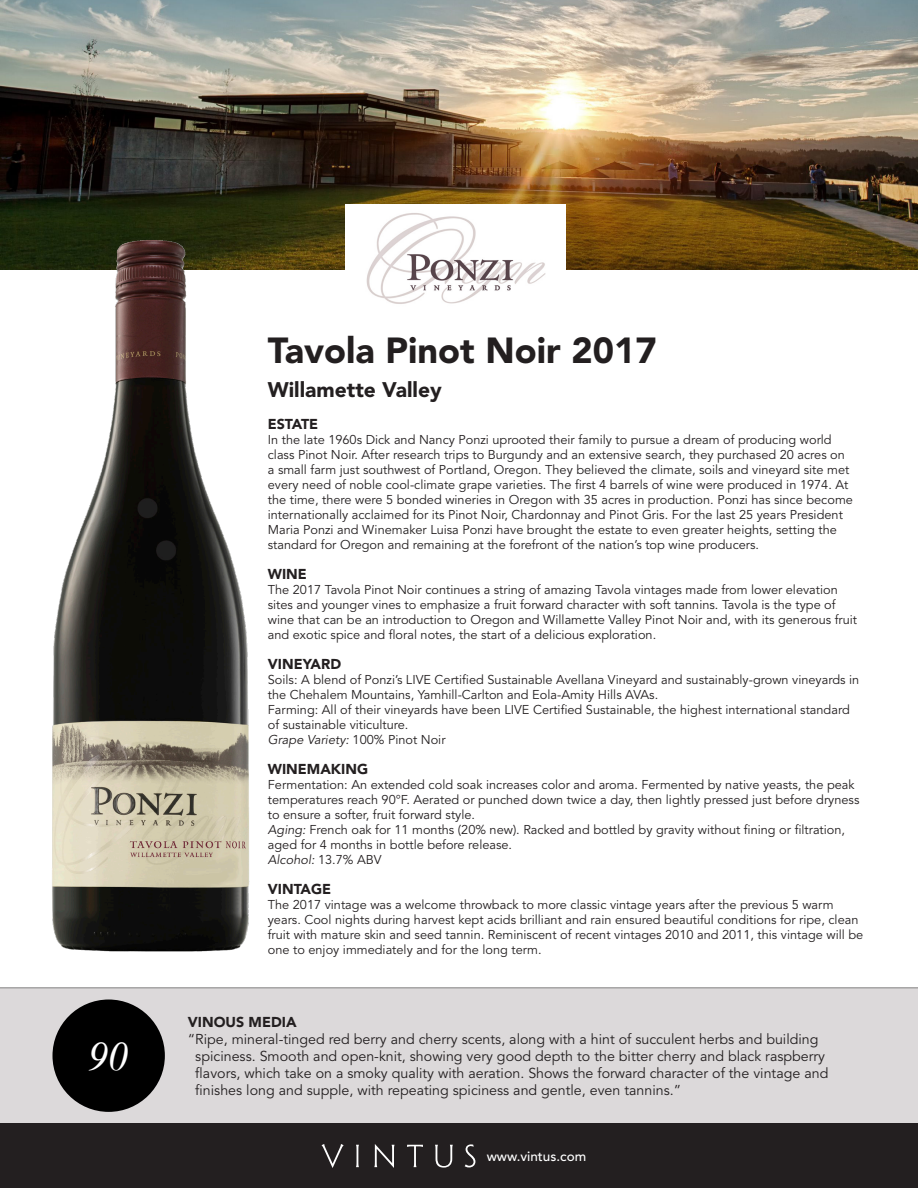
<style>
.page{position:relative;width:918px;height:1188px;background:#fff}
.page>*{position:absolute;margin:0;border:0;box-sizing:border-box;transform-origin:0 0}
.t1{font:italic 40.5px "Times New Roman";color:#fff}
.t2{font:900 36px "Avenir LT Std";color:#231f20}
.t3{font:900 21px "Avenir LT Std";color:#231f20}
.t4{font:14.25px/17.1px "Avenir LT Std";color:#231f20}
.t5{font:900 14.25px "Avenir LT Std";color:#231f20}
.t6{font:500 13.5px "Avenir LT Std";color:#fff}
.t7{font:12.75px/15px "Avenir LT Std";color:#231f20}
.t8{font:italic 12.75px "Avenir LT Std";color:#231f20}
.s1{font-style:normal}
.s2{font-style:italic}
</style>
<div class="page">
<img style="left:0;top:0;width:918px;height:270px">
<div style="left:345px;top:205px;width:221px;height:118px;background:#fff"></div>
<img style="left:366px;top:213px;width:180px;height:91px">
<div style="left:0;top:988px;width:918px;height:135px;background:#dcd9da"></div>
<hr style="left:0;top:987px;width:918px;height:1px;background:#7f7e7e">
<img style="left:48px;top:232px;width:204px;height:720px">
<div style="left:52px;top:1000px;width:113px;height:112px;background:#000;border-radius:50%"></div>
<div style="left:0;top:1123px;width:918px;height:65px;background:#231f20"></div>
<svg style="left:465px;top:1144px;width:10px;height:23px"></svg>
<svg style="left:407px;top:1145px;width:16px;height:22px"></svg>
<svg style="left:374px;top:1144px;width:21px;height:24px"></svg>
<svg style="left:356px;top:1145px;width:3px;height:22px"></svg>
<svg style="left:322px;top:1144px;width:22px;height:24px"></svg>
<svg style="left:435px;top:1145px;width:18px;height:23px"></svg>
<p class="t1" style="left:88px;top:1028px;width:42px">90</p>
<p class="t2" style="left:268px;top:328px;width:390px">Tavola Pinot Noir 2017</p>
<p class="t3" style="left:268px;top:377px;width:175px">Willamette Valley</p>
<p class="t5" style="left:268px;top:415px;width:52px">ESTATE</p>
<p class="t7" style="left:268px;top:432px;width:587px">In the late 1960s Dick and Nancy Ponzi uprooted their family to pursue a dream of producing world class Pinot Noir. After research trips to Burgundy and an extensive search, they purchased 20 acres on a small farm just southwest of Portland, Oregon. They believed the climate, soils and vineyard site met every need of noble cool-climate grape varieties. The first 4 barrels of wine were produced in 1974. At the time, there were 5 bonded wineries in Oregon with 35 acres in production. Ponzi has since become internationally acclaimed for its Pinot Noir, Chardonnay and Pinot Gris. For the last 25 years President Maria Ponzi and Winemaker Luisa Ponzi have brought the estate to even greater heights, setting the standard for Oregon and remaining at the forefront of the nation’s top wine producers.</p>
<p class="t5" style="left:268px;top:565px;width:41px">WINE</p>
<p class="t7" style="left:268px;top:582px;width:591px">The 2017 Tavola Pinot Noir continues a string of amazing Tavola vintages made from lower elevation sites and younger vines to emphasize a fruit forward character with soft tannins. Tavola is the type of wine that can be an introduction to Oregon and Willamette Valley Pinot Noir and, with its generous fruit and exotic spice and floral notes, the start of a delicious exploration.</p>
<p class="t5" style="left:268px;top:655px;width:75px">VINEYARD</p>
<p class="t7" style="left:268px;top:672px;width:593px">Soils: A blend of Ponzi’s LIVE Certified Sustainable Avellana Vineyard and sustainably-grown vineyards in the Chehalem Mountains, Yamhill-Carlton and Eola-Amity Hills AVAs.</p>
<p class="t7" style="left:268px;top:702px;width:584px">Farming: All of their vineyards have been LIVE Certified Sustainable, the highest international standard of sustainable viticulture.</p>
<p class="t8" style="left:268px;top:732px;width:179px">Grape Variety: <span class="s1">100% Pinot Noir</span></p>
<p class="t5" style="left:268px;top:760px;width:102px">WINEMAKING</p>
<p class="t7" style="left:268px;top:777px;width:593px">Fermentation: An extended cold soak increases color and aroma. Fermented by native yeasts, the peak temperatures reach 90°F. Aerated or punched down twice a day, then lightly pressed just before dryness to ensure a softer, fruit forward style.</p>
<p class="t7" style="left:268px;top:822px;width:579px"><span class="s2">Aging:</span> French oak for 11 months (20% new). Racked and bottled by gravity without fining or filtration, aged for 4 months in bottle before release.</p>
<p class="t8" style="left:268px;top:852px;width:115px">Alcohol: <span class="s1">13.7% ABV</span></p>
<p class="t5" style="left:268px;top:880px;width:65px">VINTAGE</p>
<p class="t7" style="left:268px;top:897px;width:597px">The 2017 vintage was a welcome throwback to more classic vintage years after the previous 5 warm years. Cool nights during harvest kept acids brilliant and rain ensured beautiful conditions for ripe, clean fruit with mature skin and seed tannin. Reminiscent of recent vintages 2010 and 2011, this vintage will be one to enjoy immediately and for the long term.</p>
<p class="t5" style="left:188px;top:1013px;width:110px">VINOUS MEDIA</p>
<p class="t4" style="left:195px;top:1031px;width:635px;text-indent:-7px">“Ripe, mineral-tinged red berry and cherry scents, along with a hint of succulent herbs and building spiciness. Smooth and open-knit, showing very good depth to the bitter cherry and black raspberry flavors, which take on a smoky quality with aeration. Shows the forward character of the vintage and finishes long and supple, with repeating spiciness and gentle, even tannins.”</p>
<p class="t6" style="left:487px;top:1148px;width:101px">www.vintus.com</p>
</div>
